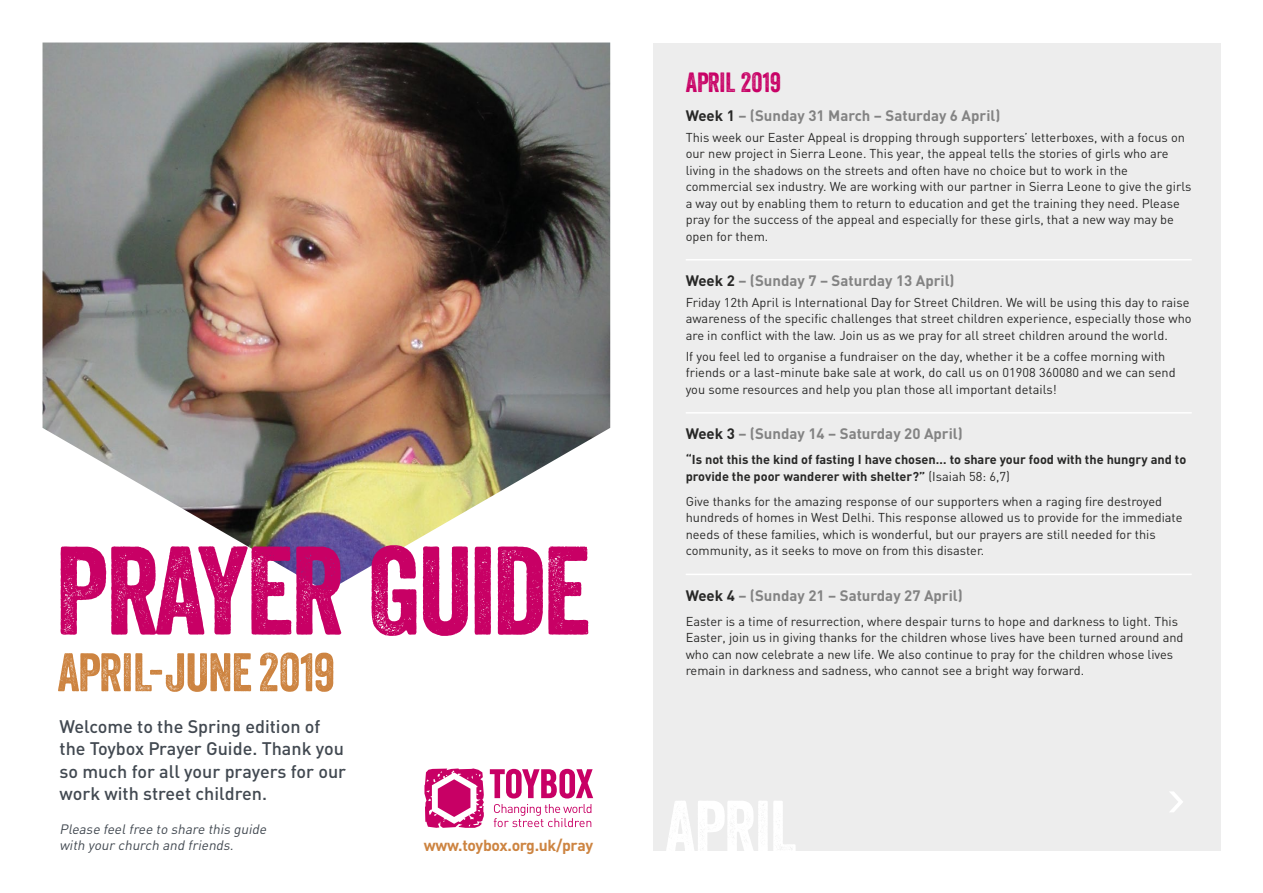
<style>
.page{position:relative;width:1263px;height:893px;background:#fff}
.page>*{position:absolute;margin:0;border:0;box-sizing:border-box;transform-origin:0 0}
.t1{font:121.5px "Veneer";letter-spacing:-.03em;color:#c80065}
.t2{font:52.5px "Veneer";letter-spacing:-.02em;color:#cd8441}
.t3{font:27px "Veneer";color:#c80065}
.t4{font:500 18px/22.5px "DIN";color:#424951}
.t5{font:700 15.75px "DIN";letter-spacing:-.02em;color:#cd8441}
.t6{font:700 15px "DIN";color:#838383}
.t7{font:italic 13.5px/16.5px "DIN";color:#424951}
.t8{font:12.75px/16.5px "DIN";color:#282827}
.t9{font:700 12.75px/16.5px "DIN";color:#282827}
.s1{color:#282827}
.s2{font-weight:400}
</style>
<div class="page">
<div style="left:653px;top:43px;width:567px;height:807px;background:#ededed"></div>
<hr style="left:686px;top:259px;width:506px;height:2px;background:#fff">
<hr style="left:686px;top:412px;width:506px;height:2px;background:#fff">
<hr style="left:686px;top:574px;width:506px;height:1px;background:#fff">
<img style="left:43px;top:43px;width:567px;height:549px">
<svg style="left:424px;top:768px;width:60px;height:60px"></svg>
<svg style="left:490px;top:769px;width:103px;height:29px"></svg>
<svg style="left:494px;top:804px;width:97px;height:23px"></svg>
<svg style="left:1170px;top:792px;width:13px;height:20px"></svg>
<h1 class="t1" style="left:55px;top:517px;width:537px">PRAYER GUIDE</h1>
<h2 class="t2" style="left:57px;top:640px;width:279px">APRIL-JUNE 2019</h2>
<h3 class="t4" style="left:60px;top:714px;width:288px">Welcome to the Spring edition of the Toybox Prayer Guide. Thank you so much for all your prayers for our work with street children.</h3>
<p class="t7" style="left:60px;top:820px;width:211px">Please feelfree to share this guide with your church and friends.</p>
<p class="t5" style="left:424px;top:835px;width:171px">www.toybox.org.uk/pray</p>
<h3 class="t3" style="left:686px;top:66px;width:97px">APRIL 2019</h3>
<p class="t6" style="left:686px;top:106px;width:316px"><span class="s1">Week 1</span> – (Sunday 31 March – Saturday 6 April)</p>
<p class="t8" style="left:686px;top:128px;width:507px">This week our Easter Appeal is dropping through supporters’ letterboxes, with a focus on our new project in Sierra Leone. This year, the appeal tells the stories of girls who are living in the shadows on the streets and often have no choice but to work in the commercial sex industry. We are working with our partner in Sierra Leone to give the girls a way out by enabling them to return to education and get the training they need. Please pray for the success of the appeal and especially for these girls, that a new way may be open for them.</p>
<p class="t6" style="left:686px;top:271px;width:270px"><span class="s1">Week 2</span> – (Sunday 7 – Saturday 13 April)</p>
<p class="t8" style="left:686px;top:294px;width:507px">Friday 12th April is International Day for Street Children. We will be using this day to raise awareness of the specific challenges that street children experience, especially those who are in conflict with the law. Join us as we pray for all street children around the world.</p>
<p class="t8" style="left:686px;top:347px;width:491px">If you feel led to organise a fundraiser on the day, whether it be a coffee morning with friends or a last-minute bake sale at work, do call us on 01908 360080 and we can send you some resources and help you plan those all important details!</p>
<p class="t6" style="left:686px;top:424px;width:279px"><span class="s1">Week 3</span> – (Sunday 14 – Saturday 20 April)</p>
<p class="t9" style="left:686px;top:451px;width:502px">“Is not this the kind of fasting I have chosen… to share your food with the hungry and to provide the poor wanderer with shelter?” <span class="s2">(Isaiah 58: 6,7)</span></p>
<p class="t8" style="left:686px;top:492px;width:498px">Give thanks for the amazing response of our supporters when a raging fire destroyed hundreds of homes in West Delhi. This response allowed us to provide for the immediate needs of these families, which is wonderful, but our prayers are still needed for this community, as it seeks to move on from this disaster.</p>
<p class="t6" style="left:686px;top:585px;width:279px"><span class="s1">Week 4</span> – (Sunday 21 – Saturday 27 April)</p>
<p class="t8" style="left:686px;top:612px;width:499px">Easter is a time of resurrection, where despair turns to hope and darkness to light. This Easter, join us in giving thanks for the children whose lives have been turned around and who can now celebrate a new life. We also continue to pray for the children whose lives remain in darkness and sadness, who cannot see a bright way forward.</p>
</div>
